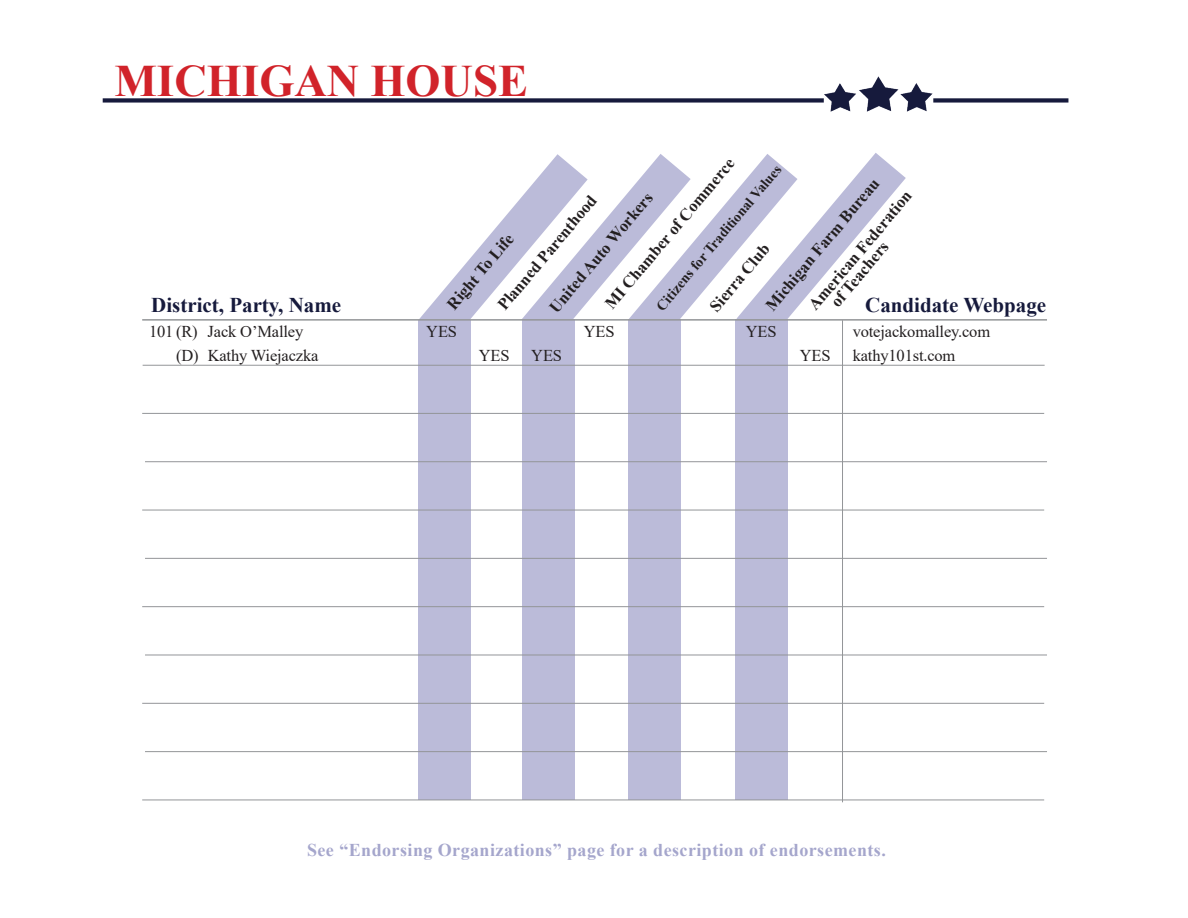
<style>
.page{position:relative;width:1188px;height:918px;background:#fff}
.page>*{position:absolute;margin:0;border:0;box-sizing:border-box;transform-origin:0 0}
.t1{font:700 45px "Times New Roman";color:#d1232a}
.t2{font:700 21px "Times New Roman";color:#161a3c}
.t3{font:700 18px "Times New Roman";letter-spacing:.025em;color:#a5a6cc}
.t4{font:700 16.5px/15px "Times New Roman";color:#231f20}
.t5{font:16.5px "Times New Roman";letter-spacing:-.01em;color:#231f20}
.t6{font:700 14.25px "Times New Roman";color:#231f20}
</style>
<div class="page">
<svg style="left:419px;top:158px;width:487px;height:187px"></svg>
<img style="left:102px;top:76px;width:967px;height:82px">
<div style="left:629px;top:320px;width:52px;height:480px;background:#bbbbd9"></div>
<div style="left:522px;top:320px;width:52px;height:480px;background:#bbbbd9"></div>
<div style="left:418px;top:320px;width:52px;height:480px;background:#bbbbd9"></div>
<div style="left:736px;top:320px;width:52px;height:480px;background:#bbbbd9"></div>
<hr style="left:143px;top:365px;width:902px;height:1px;background:#939598">
<hr style="left:142px;top:413px;width:902px;height:1px;background:#939598">
<hr style="left:145px;top:461px;width:902px;height:1px;background:#939598">
<hr style="left:142px;top:510px;width:902px;height:1px;background:#939598">
<hr style="left:842px;top:320px;width:1px;height:482px;background:#939598">
<hr style="left:142px;top:319px;width:905px;height:2px;background:#939598">
<hr style="left:145px;top:558px;width:902px;height:1px;background:#939598">
<hr style="left:142px;top:606px;width:902px;height:1px;background:#939598">
<hr style="left:145px;top:655px;width:902px;height:1px;background:#939598">
<hr style="left:142px;top:703px;width:902px;height:1px;background:#939598">
<hr style="left:145px;top:751px;width:902px;height:1px;background:#939598">
<hr style="left:142px;top:800px;width:902px;height:1px;background:#939598">
<h1 class="t1" style="left:114px;top:48px;width:415px">MICHIGAN HOUSE</h1>
<p class="t4" style="left:602px;top:302px;width:193px;rotate:-50deg">MI Chamber of Commerce</p>
<p class="t6" style="left:651px;top:302px;width:187px;rotate:-50deg">Citizens for Traditional Values</p>
<p class="t4" style="left:763px;top:303px;width:168px;rotate:-50deg">Michigan Farm Bureau</p>
<p class="t4" style="left:816px;top:290px;width:136px;text-indent:-16px;rotate:-50deg">American Federation of Teachers</p>
<p class="t4" style="left:546px;top:305px;width:152px;rotate:-50deg">United Auto Workers</p>
<p class="t4" style="left:495px;top:302px;width:146px;rotate:-50deg">Planned Parenthood</p>
<p class="t4" style="left:444px;top:302px;width:95px;rotate:-50deg">Right To Life</p>
<p class="t4" style="left:707px;top:304px;width:84px;rotate:-50deg">Sierra Club</p>
<p class="t2" style="left:151px;top:290px;width:192px">District, Party, Name</p>
<p class="t2" style="left:865px;top:290px;width:183px">Candidate Webpage</p>
<p class="t5" style="left:149px;top:319px;width:156px">101 (R) Jack O’Malley</p>
<p class="t5" style="left:426px;top:319px;width:32px">YES</p>
<p class="t5" style="left:584px;top:319px;width:32px">YES</p>
<p class="t5" style="left:746px;top:319px;width:32px">YES</p>
<p class="t5" style="left:853px;top:319px;width:139px">votejackomalley.com</p>
<p class="t5" style="left:176px;top:343px;width:144px">(D) Kathy Wiejaczka</p>
<p class="t5" style="left:479px;top:343px;width:32px">YES</p>
<p class="t5" style="left:531px;top:343px;width:32px">YES</p>
<p class="t5" style="left:800px;top:343px;width:32px">YES</p>
<p class="t5" style="left:853px;top:343px;width:104px">kathy101st.com</p>
<p class="t3" style="left:307px;top:837px;width:580px">See “Endorsing Organizations” page for a description of endorsements.</p>
</div>
